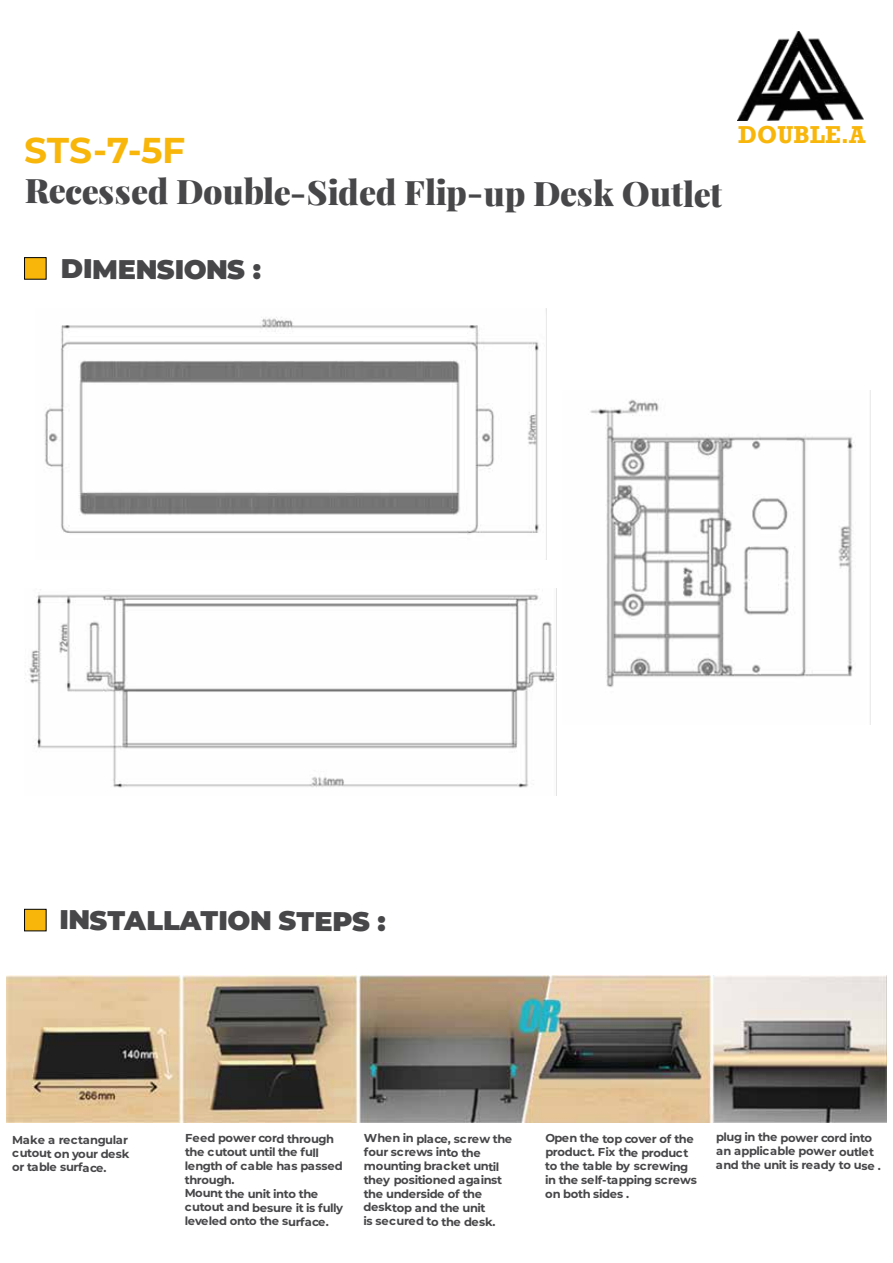
<style>
.page{position:relative;width:893px;height:1263px;background:#fff}
.page>*{position:absolute;margin:0;border:0;box-sizing:border-box;transform-origin:0 0}
.t1{font:700 36px "Montserrat";color:#f8b60b}
.t2{font:900 33.9px "Playfair Display";letter-spacing:-.02em;color:#474649}
.t3{font:900 27px "Montserrat";letter-spacing:-.02em;color:#474649}
.t4{font:700 25.2px "Rockwell";color:#f8b60b;scale:.94 1}
.t5{font:700 11.55px/13.8px "Montserrat";letter-spacing:-.045em;color:#474649}
</style>
<div class="page">
<img style="left:737px;top:32px;width:127px;height:89px">
<div style="left:24px;top:257px;width:22px;height:22px;background:#f8b60b;border:1px solid #010101"></div>
<div style="left:24px;top:909px;width:22px;height:22px;background:#f8b60b;border:1px solid #010101"></div>
<img style="left:44px;top:309px;width:503px;height:251px">
<img style="left:25px;top:588px;width:532px;height:207px">
<img style="left:6px;top:976px;width:881px;height:146px">
<img style="left:590px;top:391px;width:281px;height:333px">
<h1 class="t1" style="left:24px;top:124px;width:163px">STS-7-5F</h1>
<h2 class="t2" style="left:25px;top:165px;width:699px">Recessed Double-Sided Flip-up Desk Outlet</h2>
<h3 class="t4" style="left:738px;top:119px;width:137px">DOUBLE.A</h3>
<h3 class="t3" style="left:61px;top:249px;width:202px">DIMENSIONS :</h3>
<h3 class="t3" style="left:60px;top:900px;width:328px">INSTALLATION STEPS :</h3>
<p class="t5" style="left:12px;top:1132px;width:119px;text-align:justify">Make a rectangular cutout on your desk or table surface.</p>
<p class="t5" style="left:185px;top:1131px;width:160px">Feed power cord through the cutout until the full length of cable has passed through.<br>Mount the unit into the cutout and besure it is fully leveled onto the surface.</p>
<p class="t5" style="left:364px;top:1131px;width:150px">When in place, screw the four screws into the mounting bracket until they positioned against the underside of the desktop and the unit<br>is secured to the desk.</p>
<p class="t5" style="left:545px;top:1131px;width:153px">Open the top cover of the product. Fix the product to the table by screwing in the self-tapping screws on both sides .</p>
<p class="t5" style="left:716px;top:1130px;width:167px">plug in the power cord into an applicable power outlet and the unit is ready to use .</p>
</div>
